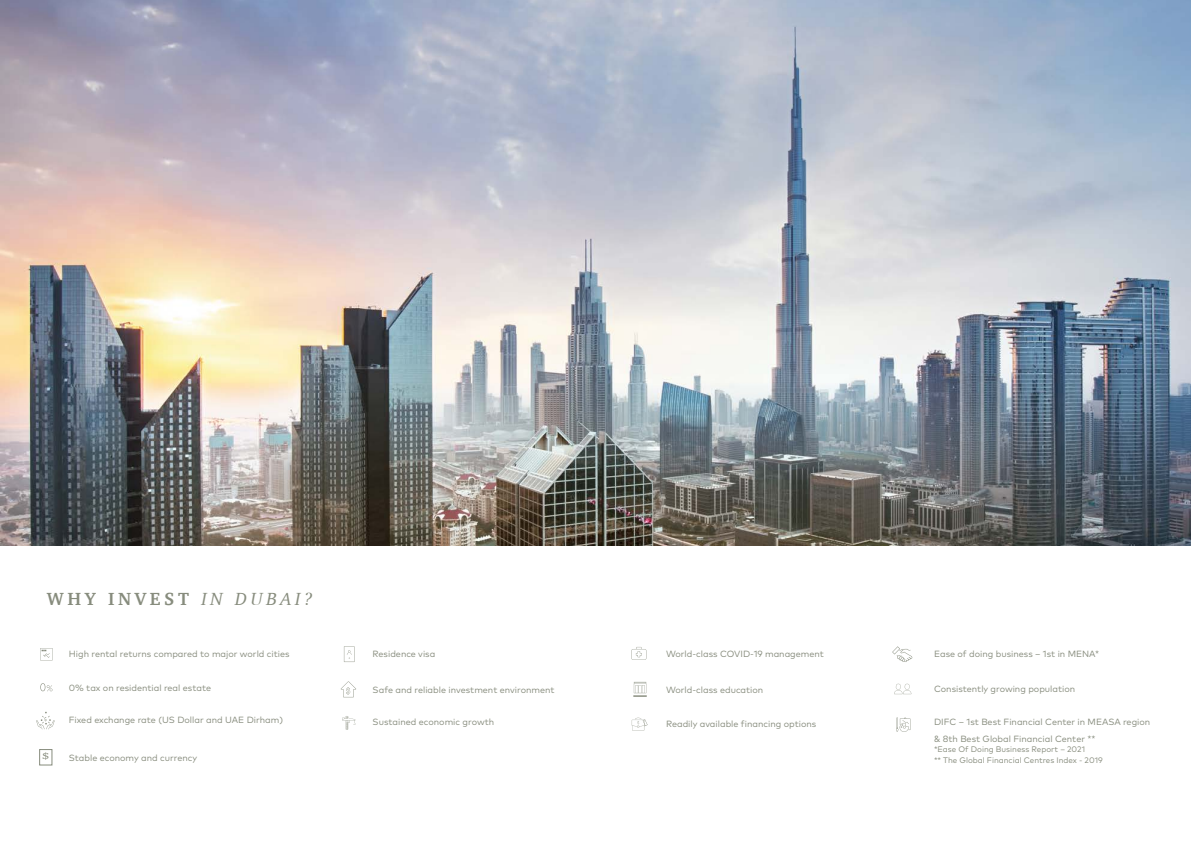
<style>
.page{position:relative;width:1191px;height:842px;background:#fff}
.page>*{position:absolute;margin:0;border:0;box-sizing:border-box;transform-origin:0 0}
.t1{font:700 18px "Charter";letter-spacing:.2em;color:#878c7d}
.t2{font:9px/17px "Mark Pro";color:#878c7d}
.t3{font:9px "Charter";color:#878c7d;scale:1.42 1}
.t4{font:8px "Mark Pro";color:#878c7d}
.s1{font-weight:400;font-style:italic}
</style>
<div class="page">
<img style="left:0;top:0;width:1191px;height:545px">
<svg style="left:633px;top:682px;width:14px;height:15px"></svg>
<svg style="left:632px;top:718px;width:15px;height:13px"></svg>
<svg style="left:892px;top:646px;width:20px;height:16px"></svg>
<svg style="left:894px;top:684px;width:17px;height:10px"></svg>
<svg style="left:896px;top:717px;width:14px;height:15px"></svg>
<svg style="left:342px;top:716px;width:13px;height:13px"></svg>
<svg style="left:40px;top:648px;width:13px;height:12px"></svg>
<svg style="left:40px;top:683px;width:12px;height:8px"></svg>
<svg style="left:344px;top:646px;width:10px;height:16px"></svg>
<svg style="left:341px;top:681px;width:15px;height:16px"></svg>
<svg style="left:36px;top:712px;width:19px;height:17px"></svg>
<div style="left:39px;top:749px;width:13px;height:16px;border:1px solid #878c7d"></div>
<svg style="left:631px;top:647px;width:15px;height:13px"></svg>
<p class="t1" style="left:47px;top:583px;width:268px">WHY INVEST <span class="s1">IN DUBAI?</span></p>
<p class="t2" style="left:69px;top:644px;width:222px">High rental returns compared to major world cities</p>
<p class="t2" style="left:69px;top:678px;width:144px">0% tax on residential real estate</p>
<p class="t3" style="left:42px;top:748px;width:7px">$</p>
<p class="t2" style="left:69px;top:711px;width:216px">Fixed exchange rate (US Dollar and UAE Dirham)</p>
<p class="t2" style="left:69px;top:748px;width:130px">Stable economy and currency</p>
<p class="t2" style="left:373px;top:645px;width:64px">Residence visa</p>
<p class="t2" style="left:934px;top:644px;width:166px">Ease of doing business – 1st in MENA*</p>
<p class="t2" style="left:666px;top:644px;width:159px">World-class COVID-19 management</p>
<p class="t2" style="left:373px;top:680px;width:183px">Safe and reliable investment environment</p>
<p class="t2" style="left:934px;top:679px;width:143px">Consistently growing population</p>
<p class="t2" style="left:934px;top:712px;width:218px">DIFC – 1st Best Financial Center in MEASA region &amp; 8th Best Global Financial Center **</p>
<p class="t2" style="left:666px;top:680px;width:99px">World-class education</p>
<p class="t2" style="left:373px;top:713px;width:123px">Sustained economic growth</p>
<p class="t2" style="left:666px;top:714px;width:152px">Readily available financing options</p>
<p class="t4" style="left:934px;top:744px;width:152px">*Ease Of Doing Business Report – 2021</p>
<p class="t4" style="left:934px;top:755px;width:170px">** The Global Financial Centres Index - 2019</p>
</div>
